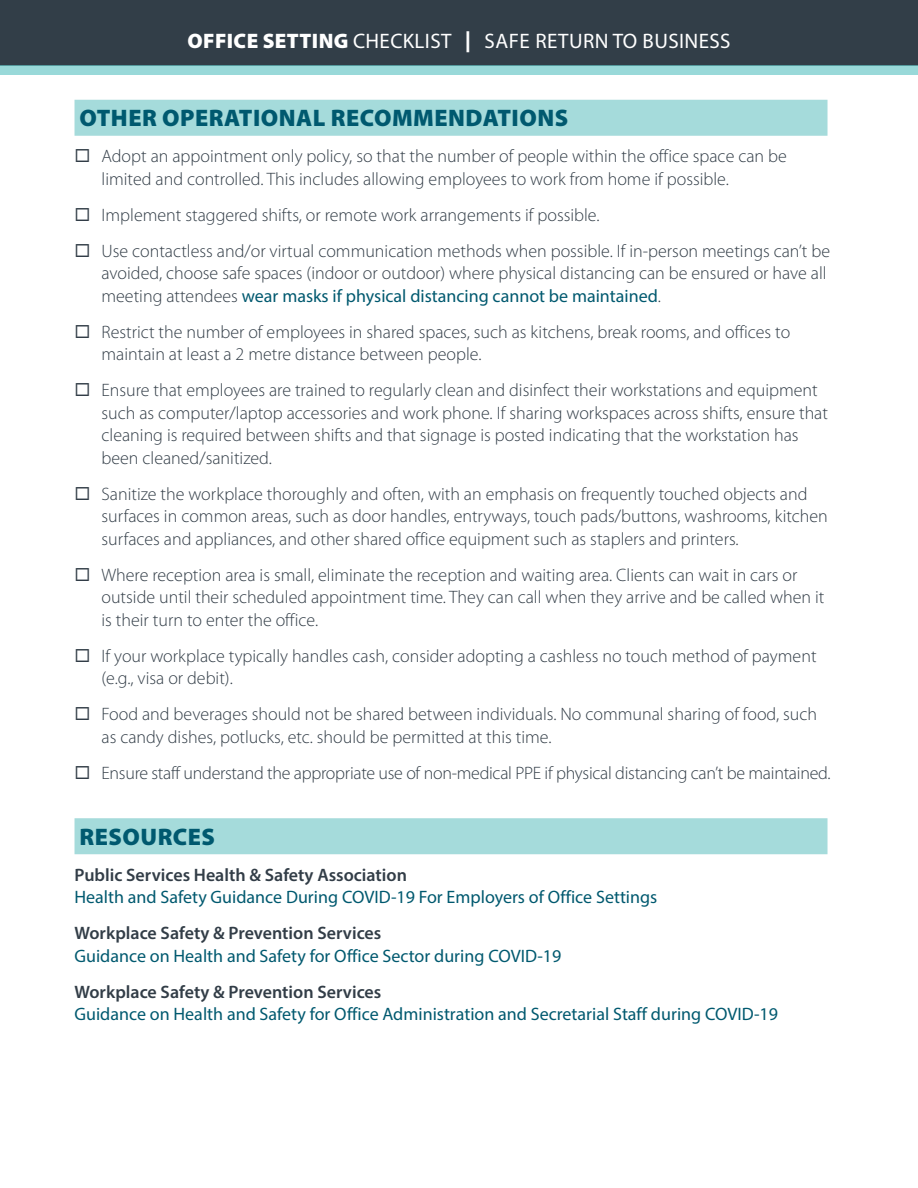
<style>
.page{position:relative;width:918px;height:1188px;background:#fff}
.page>*{position:absolute;margin:0;border:0;box-sizing:border-box;transform-origin:0 0}
.t1{font:900 24px "Myriad Pro";letter-spacing:.02em;color:#00596f}
.t2{font:21px "Myriad Pro";letter-spacing:.02em;color:#fff}
.t3{font:300 18px/22.5px "Myriad Pro";color:#323d47}
.t4{font:18px "Myriad Pro";color:#00596f}
.t5{font:600 18px "Myriad Pro";color:#323d47}
.s1{font-weight:900}
.s2{font-weight:400;color:#00596f}
</style>
<div class="page">
<div style="left:75px;top:100px;width:753px;height:36px;background:#a5dbdb"></div>
<div style="left:75px;top:818px;width:753px;height:36px;background:#a5dbdb"></div>
<div style="left:0;top:0;width:918px;height:65px;background:#323e48"></div>
<div style="left:0;top:65px;width:918px;height:9px;background:#99d9d9"></div>
<p class="t2" style="left:188px;top:28px;width:544px"><span class="s1">OFFICE SETTING</span> CHECKLIST <span class="s1">|</span> SAFE RETURN TO BUSINESS</p>
<h1 class="t1" style="left:80px;top:102px;width:490px">OTHER OPERATIONAL RECOMMENDATIONS</h1>
<p class="t3" style="left:102px;top:145px;width:687px">Adopt an appointment only policy, so that the number of people within the office space can be limited and controlled. This includes allowing employees to work from home if possible.</p>
<p class="t3" style="left:102px;top:196px;width:730px;line-height:36px">Implement staggered shifts, or remote work arrangements if possible.<br>Use contactless and/or virtual communication methods when possible. If in-person meetings can’t be</p>
<p class="t3" style="left:102px;top:262px;width:727px">avoided, choose safe spaces (indoor or outdoor) where physical distancing can be ensured or have all meeting attendees <span class="s2">wear masks if physical distancing cannot be maintained</span>.</p>
<p class="t3" style="left:102px;top:320px;width:690px">Restrict the number of employees in shared spaces, such as kitchens, break rooms, and offices to maintain at least a 2 metre distance between people.</p>
<p class="t3" style="left:102px;top:379px;width:728px">Ensure that employees are trained to regularly clean and disinfect their workstations and equipment such as computer/laptop accessories and work phone. If sharing workspaces across shifts, ensure that cleaning is required between shifts and that signage is posted indicating that the workstation has been cleaned/sanitized.</p>
<p class="t3" style="left:102px;top:482px;width:728px">Sanitize the workplace thoroughly and often, with an emphasis on frequently touched objects and surfaces in common areas, such as door handles, entryways, touch pads/buttons, washrooms, kitchen surfaces and appliances, and other shared office equipment such as staplers and printers.</p>
<p class="t3" style="left:102px;top:563px;width:725px">Where reception area is small, eliminate the reception and waiting area. Clients can wait in cars or outside until their scheduled appointment time. They can call when they arrive and be called when it is their turn to enter the office.</p>
<p class="t3" style="left:102px;top:644px;width:717px">If your workplace typically handles cash, consider adopting a cashless no touch method of payment (e.g., visa or debit).</p>
<p class="t3" style="left:102px;top:703px;width:717px">Food and beverages should not be shared between individuals. No communal sharing of food, such as candy dishes, potlucks, etc. should be permitted at this time.</p>
<p class="t3" style="left:102px;top:761px;width:731px">Ensure staff understand the appropriate use of non-medical PPE if physical distancing can’t be maintained.</p>
<h1 class="t1" style="left:80px;top:820px;width:137px">RESOURCES</h1>
<p class="t5" style="left:75px;top:863px;width:334px">Public Services Health &amp; Safety Association</p>
<p class="t4" style="left:75px;top:886px;width:584px">Health and Safety Guidance During COVID-19 For Employers of Office Settings</p>
<p class="t5" style="left:75px;top:922px;width:308px">Workplace Safety &amp; Prevention Services</p>
<p class="t4" style="left:75px;top:944px;width:488px">Guidance on Health and Safety for Office Sector during COVID-19</p>
<p class="t5" style="left:75px;top:980px;width:308px">Workplace Safety &amp; Prevention Services</p>
<p class="t4" style="left:75px;top:1003px;width:705px">Guidance on Health and Safety for Office Administration and Secretarial Staff during COVID-19</p>
</div>
